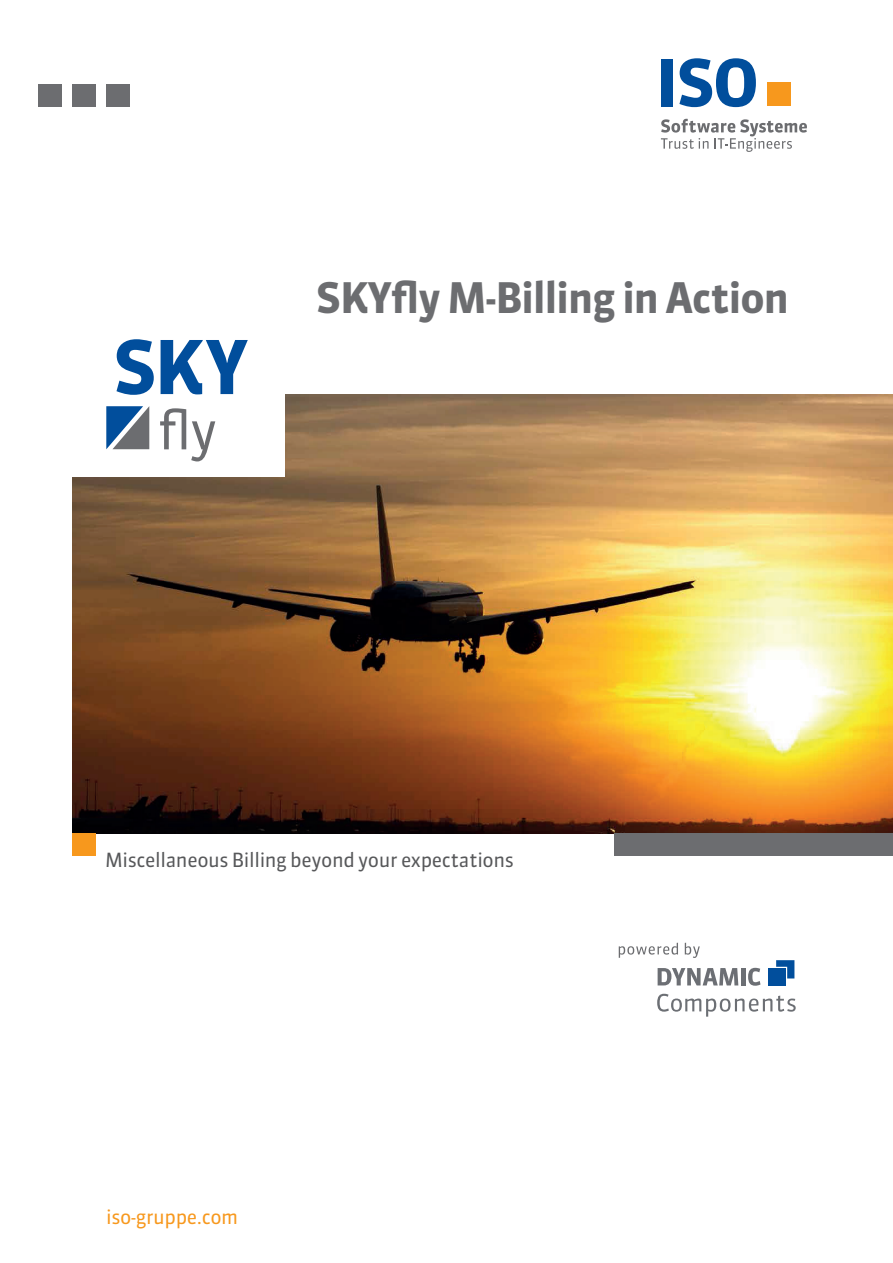
<style>
.page{position:relative;width:893px;height:1263px;background:#fff}
.page>*{position:absolute;margin:0;border:0;box-sizing:border-box;transform-origin:0 0}
.t1{font:52.65px "Sanuk OT";color:#6c6d70}
.t2{font:700 42px "Sanuk OT";letter-spacing:-.02em;color:#6c6d70}
.t3{font:19.5px "Sanuk OT";letter-spacing:-.02em;color:#57585a}
.t4{font:19.5px "Sanuk OT";letter-spacing:-.02em;color:#f7981d}
</style>
<div class="page">
<div style="left:767px;top:82px;width:24px;height:24px;background:#f7981d"></div>
<div style="left:662px;top:59px;width:11px;height:47px;background:#014e9c"></div>
<svg style="left:679px;top:58px;width:77px;height:49px"></svg>
<svg style="left:661px;top:119px;width:146px;height:33px"></svg>
<img style="left:72px;top:395px;width:821px;height:438px">
<div style="left:45px;top:307px;width:240px;height:169px;background:#fff"></div>
<div style="left:72px;top:84px;width:24px;height:23px;background:#6c6d70"></div>
<div style="left:38px;top:84px;width:24px;height:23px;background:#6c6d70"></div>
<div style="left:106px;top:84px;width:24px;height:23px;background:#6c6d70"></div>
<svg style="left:776px;top:960px;width:18px;height:18px"></svg>
<div style="left:768px;top:968px;width:17px;height:17px;background:#014e9c"></div>
<svg style="left:658px;top:968px;width:80px;height:17px"></svg>
<hr style="left:741px;top:968px;width:4px;height:17px;background:#6c6f74">
<svg style="left:748px;top:968px;width:12px;height:18px"></svg>
<svg style="left:657px;top:994px;width:139px;height:23px"></svg>
<svg style="left:619px;top:943px;width:59px;height:15px"></svg>
<svg style="left:685px;top:943px;width:15px;height:15px"></svg>
<div style="left:614px;top:833px;width:279px;height:23px;background:#6c6d70"></div>
<div style="left:72px;top:833px;width:24px;height:23px;background:#f7981d"></div>
<svg style="left:106px;top:406px;width:43px;height:43px;background:#547698"></svg>
<svg style="left:116px;top:339px;width:38px;height:56px"></svg>
<svg style="left:161px;top:340px;width:87px;height:54px"></svg>
<h1 class="t1" style="left:157px;top:397px;width:62px">fly</h1>
<h2 class="t2" style="left:316px;top:271px;width:474px">SKYfly M-Billing in Action</h2>
<p class="t3" style="left:105px;top:848px;width:410px">Miscellaneous Billing beyond your expectations</p>
<p class="t4" style="left:106px;top:1205px;width:134px">iso-gruppe.com</p>
</div>
